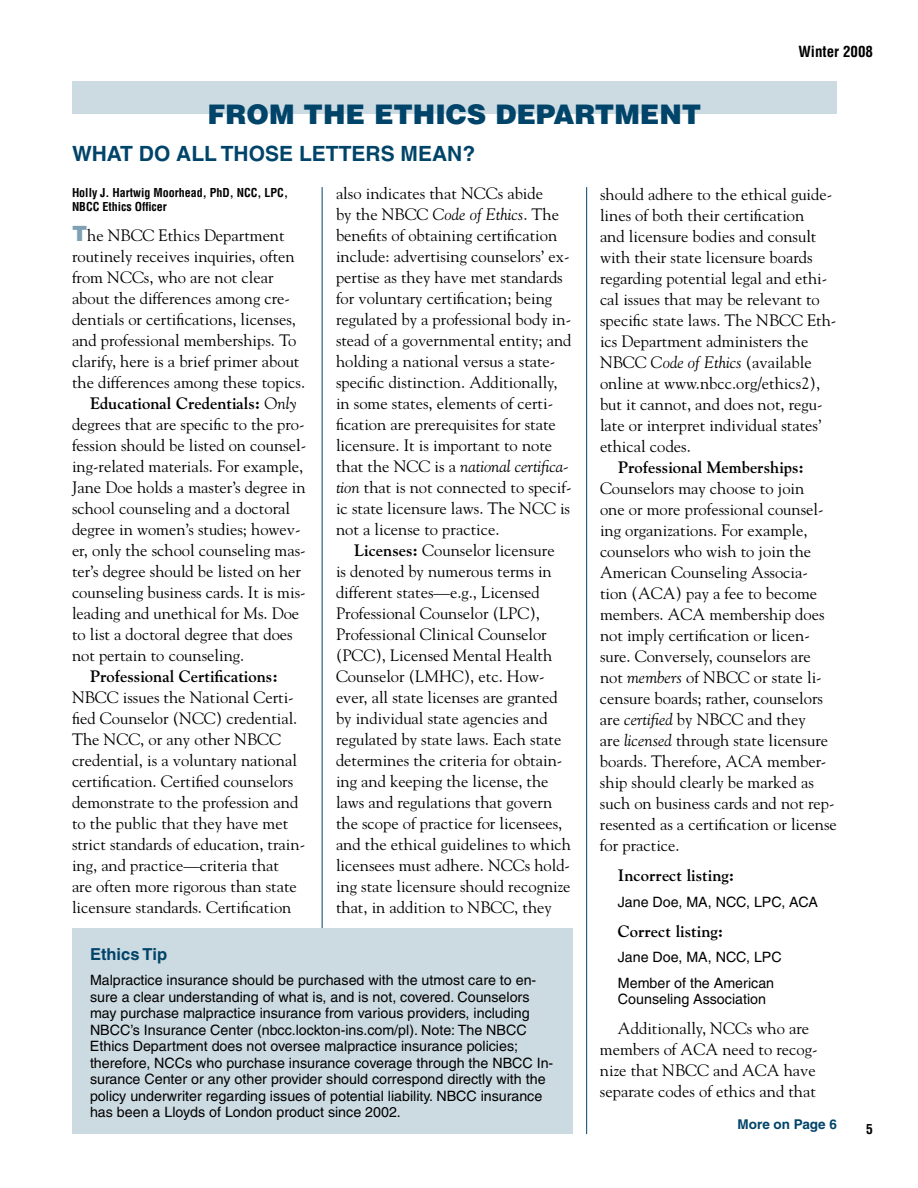
<style>
.page{position:relative;width:918px;height:1188px;background:#fff}
.page>*{position:absolute;margin:0;border:0;box-sizing:border-box;transform-origin:0 0}
.t1{font:900 27px "Helvetica";color:#00446a}
.t2{font:700 21px "Helvetica";color:#00446a}
.t3{font:16.5px/21px "Goudy";color:#000}
.t4{font:700 16.5px "Goudy";color:#000}
.t5{font:700 16.5px "Helvetica";color:#00446a}
.t6{font:700 condensed 15px "Helvetica";color:#000}
.t7{font:14.25px/16.5px "Helvetica";color:#000}
.t8{font:700 13.5px "Helvetica";color:#00446a}
.t9{font:700 condensed 12px/14.4px "Helvetica";color:#000}
.s1{font-family:"Helvetica";font-weight:900;font-size:21px;color:#80a1b4}
.s2{font-weight:400}
.s3{font-weight:400;font-style:italic}
.s4{font-style:italic}
.s5{font-weight:700}
</style>
<div class="page">
<hr style="left:322px;top:187px;width:1px;height:942px;background:#00446a">
<div style="left:72px;top:81px;width:765px;height:33px;background:#ccdae1"></div>
<div style="left:72px;top:929px;width:501px;height:205px;background:#ccdae1"></div>
<hr style="left:586px;top:187px;width:1px;height:947px;background:#00446a">
<h1 class="t1" style="left:208px;top:97px;width:63px">FROM</h1>
<h1 class="t1" style="left:304px;top:97px;width:89px">TH E ETHI</h1>
<h1 class="t1" style="left:446px;top:97px;width:235px">CS DEPARTM ENT</h1>
<p class="t2" style="left:72px;top:141px;width:405px">WHAT DO ALL THOSE LETTERS MEAN?</p>
<p class="t6" style="left:798px;top:42px;width:76px">Winter 2008</p>
<p class="t9" style="left:72px;top:185px;width:217px">Holly J. Hartwig Moorhead, PhD, NCC, LPC,<br>NBCC Ethics Officer</p>
<p class="t3" style="left:72px;top:224px;width:214px"><span class="s1">T</span>he NBCC Ethics Department</p>
<p class="t3" style="left:72px;top:245px;width:224px">routinely receives inquiries, often</p>
<p class="t3" style="left:72px;top:266px;width:203px">from NCCs, who are not clear</p>
<p class="t3" style="left:72px;top:287px;width:220px">about the differences among cre-</p>
<p class="t3" style="left:72px;top:308px;width:226px">dentials or certifications, licenses,</p>
<p class="t3" style="left:72px;top:329px;width:226px">and professional memberships. To</p>
<p class="t3" style="left:72px;top:350px;width:229px">clarify, here is a brief primer about</p>
<p class="t3" style="left:72px;top:371px;width:235px">the differences among these topics.</p>
<p class="t4" style="left:90px;top:393px;width:208px">Educational Credentials: <span class="s2">O</span><span class="s3">nly</span></p>
<p class="t3" style="left:72px;top:413px;width:234px">degrees that are specific to the pro-</p>
<p class="t3" style="left:72px;top:434px;width:236px">fession should be listed on counsel-</p>
<p class="t3" style="left:72px;top:455px;width:233px">ing-related materials. For example,</p>
<p class="t3" style="left:72px;top:476px;width:235px">Jane Doe holds a master’s degree in</p>
<p class="t3" style="left:72px;top:497px;width:220px">school counseling and a doctoral</p>
<p class="t3" style="left:72px;top:518px;width:230px">degree in women’s studies; howev-</p>
<p class="t3" style="left:72px;top:539px;width:235px">er, only the school counseling mas-</p>
<p class="t3" style="left:72px;top:560px;width:231px">ter’s degree should be listed on her</p>
<p class="t3" style="left:72px;top:581px;width:235px">counseling business cards. It is mis-</p>
<p class="t3" style="left:72px;top:602px;width:229px">leading and unethical for Ms. Doe</p>
<p class="t3" style="left:72px;top:623px;width:222px">to list a doctoral degree that does</p>
<p class="t3" style="left:72px;top:644px;width:174px">not pertain to counseling.</p>
<p class="t4" style="left:90px;top:666px;width:189px">Professional Certifications:</p>
<p class="t3" style="left:72px;top:686px;width:235px">NBCC issues the National Certi&shy;fied Counselor (NCC) credential.<br>The NCC, or any other NBCC credential, is a voluntary national certification. Certified counselors demonstrate to the profession and to the public that they have met strict standards of education, train&shy;ing, and practice—criteria that<br>are often more rigorous than state licensure standards. Certification</p>
<p class="t3" style="left:336px;top:182px;width:237px">also indicates that NCCs abide<br>by the NBCC <span class="s4">Code of Ethics</span>. The benefits of obtaining certification include: advertising counselors’ ex&shy;pertise as they have met standards for voluntary certification; being regulated by a professional body in&shy;stead of a governmental entity; and holding a national versus a state&shy;specific distinction. Additionally, in some states, elements of certi&shy;fication are prerequisites for state licensure. It is important to note that the NCC is a <span class="s4">national certifica&shy;tion</span> that is not connected to specif&shy;ic state licensure laws. The NCC is not a license to practice.</p>
<p class="t3" style="left:336px;top:539px;width:237px;text-indent:18px"><span class="s5">Licenses:</span> Counselor licensure<br>is denoted by numerous terms in different states—e.g., Licensed Professional Counselor (LPC), Professional Clinical Counselor (PCC), Licensed Mental Health Counselor (LMHC), etc. How&shy;ever, all state licenses are granted by individual state agencies and regulated by state laws. Each state determines the criteria for obtain&shy;ing and keeping the license, the laws and regulations that govern the scope of practice for licensees, and the ethical guidelines to which licensees must adhere. NCCs hold&shy;ing state licensure should recognize that, in addition to NBCC, they</p>
<p class="t5" style="left:90px;top:944px;width:79px">ETHICS TIP</p>
<p class="t7" style="left:90px;top:972px;width:465px">Malpractice insurance should be purchased with the utmost care to en&shy;sure a clear understanding of what is, and is not, covered. Counselors may purchase malpractice insurance from various providers, including NBCC’s Insurance Center (nbcc.lockton-ins.com/pl). Note: The NBCC Ethics Department does not oversee malpractice insurance policies; therefore, NCCs who purchase insurance coverage through the NBCC In&shy;surance Center or any other provider should correspond directly with the policy underwriter regarding issues of potential liability. NBCC insurance has been a Lloyds of London product since 2002.</p>
<p class="t3" style="left:600px;top:183px;width:238px">should adhere to the ethical guide&shy;lines of both their certification<br>and licensure bodies and consult with their state licensure boards regarding potential legal and ethi&shy;cal issues that may be relevant to specific state laws. The NBCC Eth&shy;ics Department administers the<br>NBCC <span class="s4">Code of Ethics</span> (available online at www.nbcc.org/ethics2), but it cannot, and does not, regu&shy;late or interpret individual states’ ethical codes.</p>
<p class="t4" style="left:618px;top:457px;width:188px">Professional Memberships:</p>
<p class="t3" style="left:600px;top:477px;width:238px">Counselors may choose to join<br>one or more professional counsel&shy;ing organizations. For example, counselors who wish to join the<br>American Counseling Associa&shy;tion (ACA) pay a fee to become members. ACA membership does not imply certification or licen&shy;sure. Conversely, counselors are not <span class="s4">members</span> of NBCC or state li&shy;censure boards; rather, counselors are <span class="s4">certified</span> by NBCC and they<br>are <span class="s4">licensed</span> through state licensure boards. Therefore, ACA member&shy;ship should clearly be marked as such on business cards and not rep&shy;resented as a certification or license for practice.</p>
<p class="t4" style="left:618px;top:865px;width:118px">Incorrect listing:</p>
<p class="t7" style="left:618px;top:893px;width:201px">Jane Doe, MA, NCC, LPC, ACA</p>
<p class="t4" style="left:618px;top:921px;width:107px">Correct listing:</p>
<p class="t7" style="left:618px;top:944px;width:165px;line-height:25.5px">Jane Doe, MA, NCC, LPC<br>Member of the American</p>
<p class="t7" style="left:618px;top:991px;width:150px">Counseling Association</p>
<p class="t3" style="left:600px;top:1017px;width:219px;text-align:center">Additionally, NCCs who are members of ACA need to recog&shy;nize that NBCC and ACA have separate codes of ethics and that</p>
<p class="t8" style="left:738px;top:1116px;width:90px">MORE ON PAGE</p>
</div>
